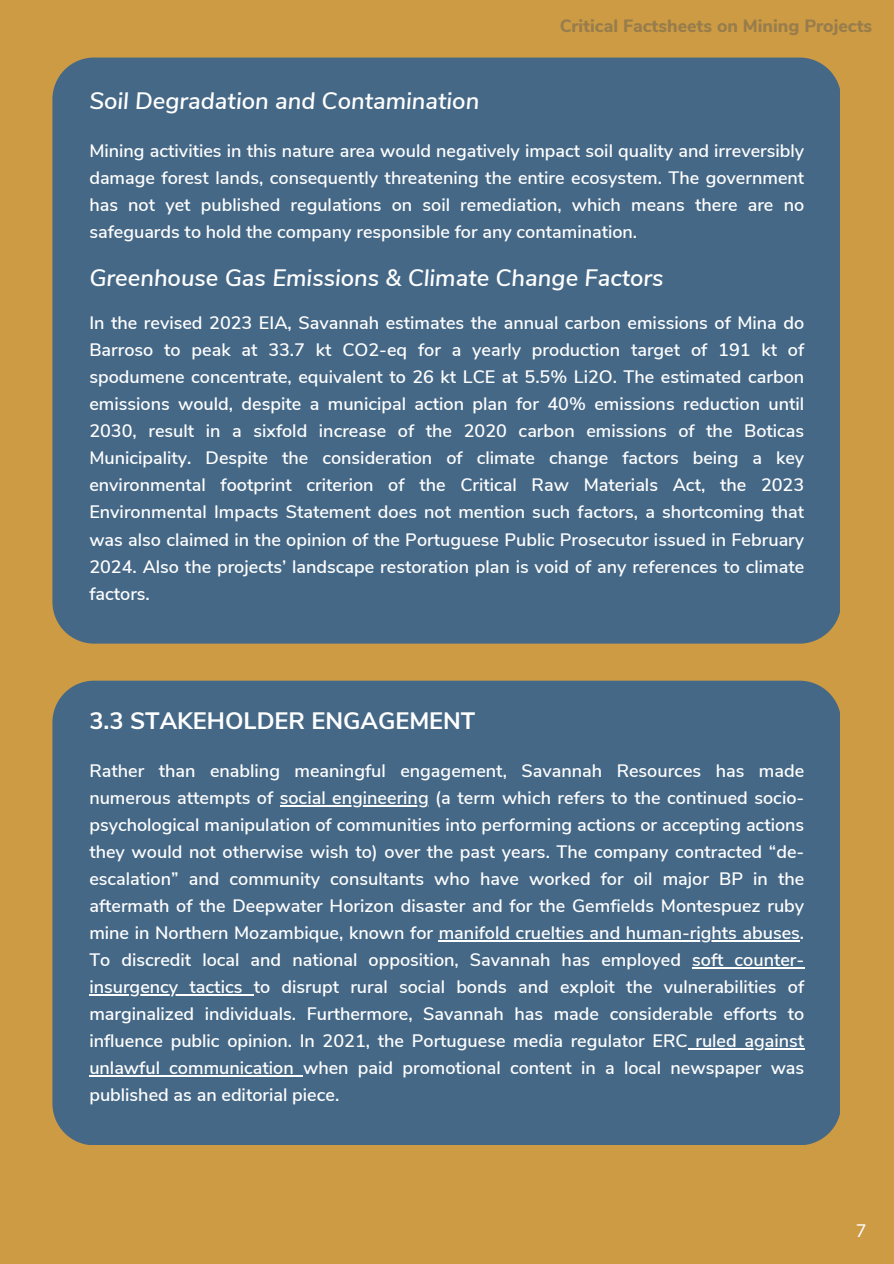
<style>
.page{position:relative;width:894px;height:1264px;background:#fff}
.page>*{position:absolute;margin:0;border:0;box-sizing:border-box;transform-origin:0 0}
.t1{font:italic 600 23.7px "Nunito Sans";color:#fff}
.t2{font:700 23.7px "Nunito Sans";color:#fff}
.t3{font:600 18px/27px "Nunito Sans";color:#fff;text-align:justify}
.t4{font:18px "Nunito Sans 10 pt";color:#fff}
.t5{font:800 17.7px "Nunito Sans";color:#575757}
</style>
<div class="page">
<div style="left:0;top:0;width:893px;height:1263px;background:#cc9b44"></div>
<div style="left:52px;top:58px;width:788px;height:585px;background:#456887"></div>
<div style="left:52px;top:680px;width:788px;height:465px;background:#456887"></div>
<hr style="left:280px;top:805px;width:148px;height:1px;background:#fff">
<hr style="left:438px;top:940px;width:361px;height:1px;background:#fff">
<hr style="left:692px;top:967px;width:112px;height:1px;background:#fff">
<hr style="left:89px;top:994px;width:165px;height:1px;background:#fff">
<hr style="left:687px;top:1048px;width:117px;height:1px;background:#fff">
<hr style="left:89px;top:1075px;width:214px;height:1px;background:#fff">
<p class="t5" style="left:559px;top:14px;width:314px">Critical Factsheets on Mining Projects</p>
<h2 class="t1" style="left:89px;top:85px;width:391px">Soil Degradation and Contamination</h2>
<p class="t3" style="left:89px;top:137px;width:716px">Mining activities in this nature area would negatively impact soil quality and irreversibly damage forest lands, consequently threatening the entire ecosystem. The government has not yet published regulations on soil remediation, which means there are no safeguards to hold the company responsible for any contamination.</p>
<h2 class="t1" style="left:89px;top:262px;width:575px">Greenhouse Gas Emissions &amp; Climate Change Factors</h2>
<p class="t3" style="left:89px;top:310px;width:716px">In the revised 2023 EIA, Savannah estimates the annual carbon emissions of Mina do Barroso to peak at 33.7 kt CO2-eq for a yearly production target of 191 kt of spodumene concentrate, equivalent to 26 kt LCE at 5.5% Li2O. The estimated carbon emissions would, despite a municipal action plan for 40% emissions reduction until 2030, result in a sixfold increase of the 2020 carbon emissions of the Boticas Municipality. Despite the consideration of climate change factors being a key environmental footprint criterion of the Critical Raw Materials Act, the 2023<br>Environmental Impacts Statement does not mention such factors, a shortcoming that was also claimed in the opinion of the Portuguese Public Prosecutor issued in February 2024. Also the projects’ landscape restoration plan is void of any references to climate factors.</p>
<h1 class="t2" style="left:89px;top:705px;width:387px">3.3 STAKEHOLDER ENGAGEMENT</h1>
<p class="t3" style="left:89px;top:757px;width:716px">Rather than enabling meaningful engagement, Savannah Resources has made numerous attempts of social engineering (a term which refers to the continued socio-</p>
<p class="t3" style="left:89px;top:811px;width:716px">psychological manipulation of communities into performing actions or accepting actions they would not otherwise wish to) over the past years. The company contracted “de&shy;escalation” and community consultants who have worked for oil major BP in the aftermath of the Deepwater Horizon disaster and for the Gemfields Montespuez ruby mine in Northern Mozambique, known for manifold cruelties and human-rights abuses.</p>
<p class="t3" style="left:89px;top:946px;width:716px">To discredit local and national opposition, Savannah has employed soft counter-</p>
<p class="t3" style="left:89px;top:973px;width:716px">insurgency tactics to disrupt rural social bonds and exploit the vulnerabilities of marginalized individuals. Furthermore, Savannah has made considerable efforts to influence public opinion. In 2021, the Portuguese media regulator ERC ruled against unlawful communication when paid promotional content in a local newspaper was published as an editorial piece.</p>
<p class="t4" style="left:855px;top:1219px;width:12px">7</p>
</div>
